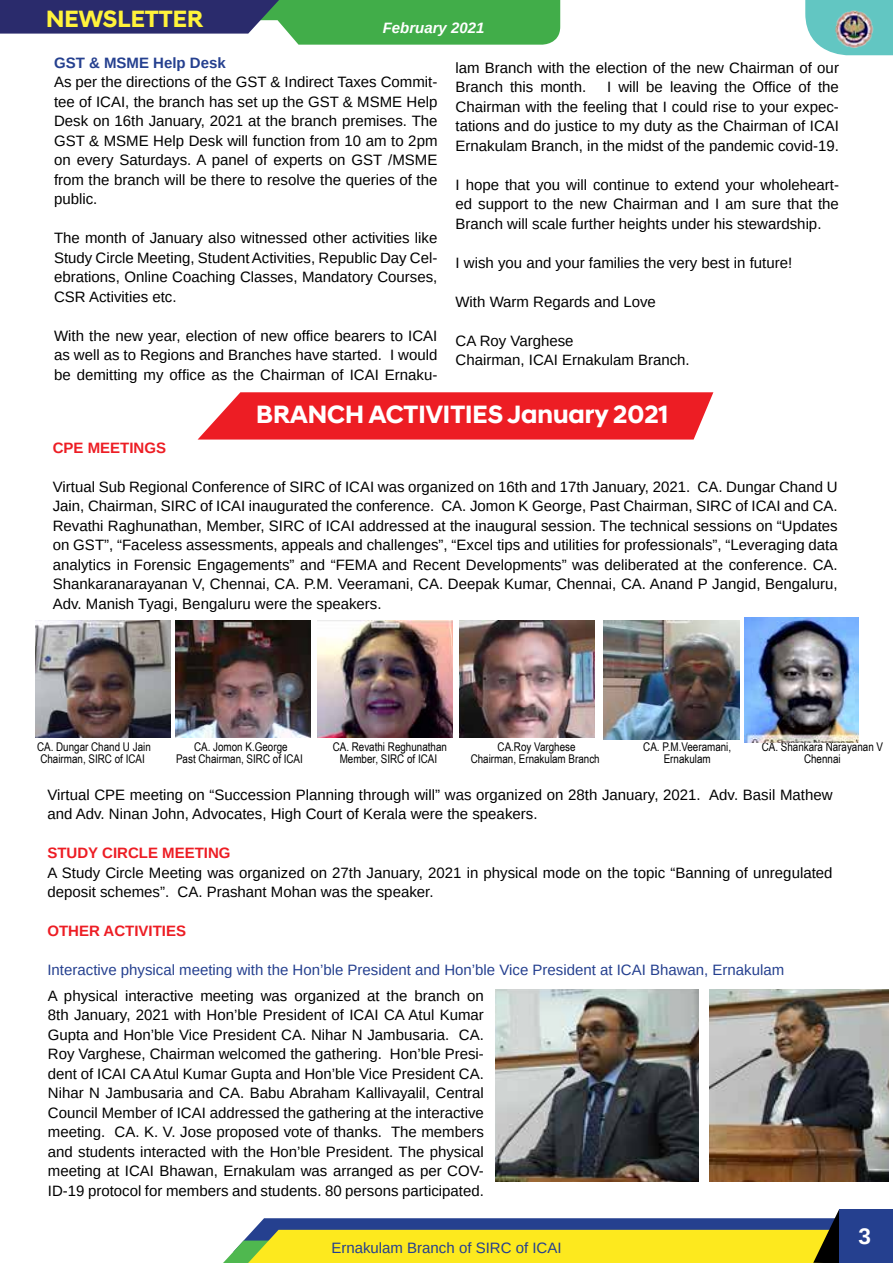
<style>
.page{position:relative;width:893px;height:1263px;background:#fff}
.page>*{position:absolute;margin:0;border:0;box-sizing:border-box;transform-origin:0 0}
.t1{font:700 25.5px "Hyundai Sans Head";color:#fff}
.t2{font:700 24px "Hyundai Sans Head";color:#fff33b}
.t3{font:700 22.5px "Arimo";color:#fff}
.t4{font:15px/19.5px "Arimo";color:#000;text-align:justify}
.t5{font:15px "Arimo";color:#25408f}
.t6{font:700 15px "Arimo";color:#ed1d24}
.t7{font:700 15px "Arimo";color:#25408f}
.t8{font:italic 700 15px "Arimo";color:#fff}
.t9{font:12px/12px "Arial Narrow";color:#000;text-align:center}
</style>
<div class="page">
<svg style="left:805px;top:0;width:88px;height:55px;background:#72cbc8"></svg>
<svg style="left:0;top:0;width:560px;height:45px;background:#568b71"></svg>
<img style="left:836px;top:11px;width:38px;height:37px">
<svg style="left:223px;top:1210px;width:616px;height:53px"></svg>
<div style="left:839px;top:1209px;width:54px;height:54px;background:#25408f"></div>
<svg style="left:198px;top:392px;width:515px;height:48px;background:#ee2d34"></svg>
<img style="left:176px;top:621px;width:135px;height:117px">
<img style="left:35px;top:621px;width:135px;height:117px">
<img style="left:317px;top:621px;width:135px;height:117px">
<img style="left:744px;top:617px;width:115px;height:125px">
<img style="left:604px;top:621px;width:135px;height:119px">
<img style="left:459px;top:621px;width:135px;height:117px">
<img style="left:496px;top:990px;width:203px;height:191px">
<img style="left:709px;top:990px;width:179px;height:191px">
<h2 class="t2" style="left:46px;top:4px;width:159px">NEWSLETTER</h2>
<p class="t8" style="left:383px;top:17px;width:103px">February 2021</p>
<p class="t7" style="left:54px;top:52px;width:173px">GST &amp; MSME Help Desk</p>
<p class="t4" style="left:54px;top:72px;width:385px">As per the directions of the GST &amp; Indirect Taxes Commit&shy;tee of ICAI, the branch has set up the GST &amp; MSME Help Desk on 16th January, 2021 at the branch premises. The GST &amp; MSME Help Desk will function from 10 am to 2pm on every Saturdays. A panel of experts on GST /MSME from the branch will be there to resolve the queries of the public.</p>
<p class="t4" style="left:54px;top:228px;width:385px">The month of January also witnessed other activities like Study Circle Meeting, Student Activities, Republic Day Cel&shy;ebrations, Online Coaching Classes, Mandatory Courses, CSR Activities etc.</p>
<p class="t4" style="left:54px;top:326px;width:385px">With the new year, election of new office bearers to ICAI as well as to Regions and Branches have started. I would be demitting my office as the Chairman of ICAI Ernaku-</p>
<p class="t4" style="left:455px;top:58px;width:385px">lam Branch with the election of the new Chairman of our<br>Branch this month.</p>
<p class="t4" style="left:455px;top:77px;width:385px;text-indent:152px">I will be leaving the Office of the Chairman with the feeling that I could rise to your expec&shy;tations and do justice to my duty as the Chairman of ICAI Ernakulam Branch, in the midst of the pandemic covid-19.</p>
<p class="t4" style="left:455px;top:175px;width:385px">I hope that you will continue to extend your wholeheart&shy;ed support to the new Chairman and I am sure that the Branch will scale further heights under his stewardship.</p>
<p class="t4" style="left:455px;top:253px;width:338px">I wish you and your families the very best in future!</p>
<p class="t4" style="left:455px;top:292px;width:202px">With Warm Regards and Love</p>
<p class="t4" style="left:455px;top:331px;width:236px">CA Roy Varghese<br>Chairman, ICAI Ernakulam Branch.</p>
<h1 class="t1" style="left:256px;top:399px;width:414px">BRANCH ACTIVITIES January 2021</h1>
<p class="t6" style="left:53px;top:437px;width:115px">CPE MEETINGS</p>
<p class="t4" style="left:53px;top:477px;width:786px">Virtual Sub Regional Conference of SIRC of ICAI was organized on 16th and 17th January, 2021. CA. Dungar Chand U Jain, Chairman, SIRC of ICAI inaugurated the conference. CA. Jomon K George, Past Chairman, SIRC of ICAI and CA.<br>Revathi Raghunathan, Member, SIRC of ICAI addressed at the inaugural session. The technical sessions on “Updates on GST”, “Faceless assessments, appeals and challenges”, “Excel tips and utilities for professionals”, “Leveraging data analytics in Forensic Engagements” and “FEMA and Recent Developments” was deliberated at the conference. CA.<br>Shankaranarayanan V, Chennai, CA. P.M. Veeramani, CA. Deepak Kumar, Chennai, CA. Anand P Jangid, Bengaluru, Adv. Manish Tyagi, Bengaluru were the speakers.</p>
<p class="t9" style="left:37px;top:740px;width:115px;text-align:left">CA. Dungar Chand U Jain<br>Chairman, SIRC of ICAI</p>
<p class="t9" style="left:176px;top:740px;width:128px">CA. Jomon K.George<br>Past Chairman, SIRC of ICAI</p>
<p class="t9" style="left:333px;top:740px;width:116px">CA. Revathi Reghunathan<br>Member, SIRC of ICAI</p>
<p class="t9" style="left:471px;top:740px;width:131px">CA.Roy Varghese<br>Chairman, Ernakulam Branch</p>
<p class="t9" style="left:762px;top:740px;width:123px">CA. Shankara Narayanan V<br>Chennai</p>
<p class="t9" style="left:643px;top:740px;width:89px">CA. P.M.Veeramani,<br>Ernakulam</p>
<p class="t4" style="left:47px;top:785px;width:787px">Virtual CPE meeting on “Succession Planning through will” was organized on 28th January, 2021. Adv. Basil Mathew and Adv. Ninan John, Advocates, High Court of Kerala were the speakers.</p>
<p class="t6" style="left:47px;top:843px;width:185px">STUDY CIRCLE MEETING</p>
<p class="t4" style="left:47px;top:863px;width:786px">A Study Circle Meeting was organized on 27th January, 2021 in physical mode on the topic “Banning of unregulated deposit schemes”. CA. Prashant Mohan was the speaker.</p>
<p class="t6" style="left:47px;top:921px;width:140px">OTHER ACTIVITIES</p>
<p class="t5" style="left:47px;top:960px;width:738px">Interactive physical meeting with the Hon’ble President and Hon’ble Vice President at ICAI Bhawan, Ernakulam</p>
<p class="t4" style="left:48px;top:986px;width:438px">A physical interactive meeting was organized at the branch on 8th January, 2021 with Hon’ble President of ICAI CA Atul Kumar Gupta and Hon’ble Vice President CA. Nihar N Jambusaria. CA.<br>Roy Varghese, Chairman welcomed the gathering. Hon’ble Presi&shy;dent of ICAI CA Atul Kumar Gupta and Hon’ble Vice President CA.<br>Nihar N Jambusaria and CA. Babu Abraham Kallivayalil, Central Council Member of ICAI addressed the gathering at the interactive meeting. CA. K. V. Jose proposed vote of thanks. The members and students interacted with the Hon’ble President. The physical meeting at ICAI Bhawan, Ernakulam was arranged as per COV-ID-19 protocol for members and students. 80 persons participated.</p>
<p class="t5" style="left:331px;top:1238px;width:232px">Ernakulam Branch of SIRC of ICAI</p>
<h3 class="t3" style="left:858px;top:1220px;width:14px">3</h3>
</div>
